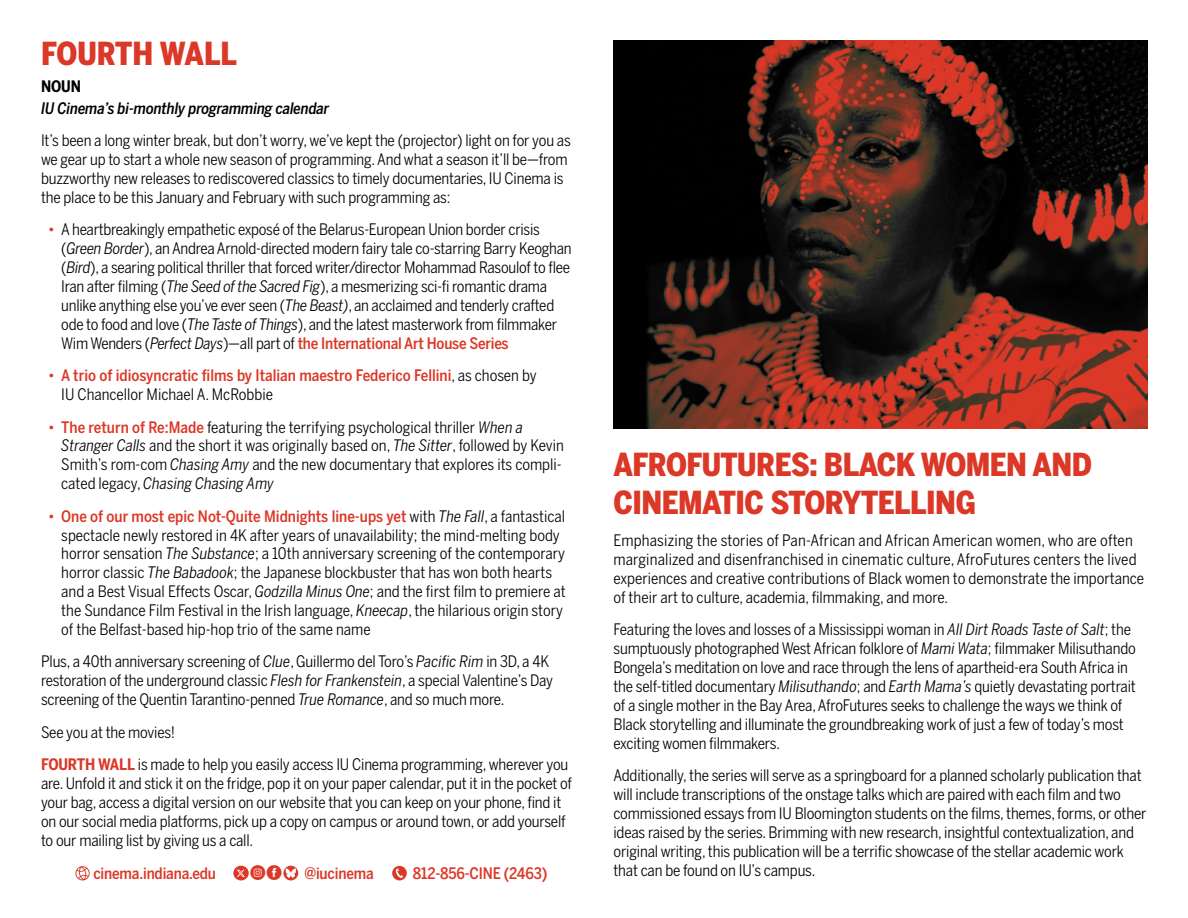
<style>
.page{position:relative;width:1188px;height:918px;background:#fff}
.page>*{position:absolute;margin:0;border:0;box-sizing:border-box;transform-origin:0 0}
.t1{font:900 31.5px/37.8px "Benton Sans Cond";letter-spacing:-.015em;color:#db3827}
.paragraph{font:16.5px "IU Social Icons";color:#db3827}
.paragraph-2{font:15.75px/18.9px "Benton Sans Cond";letter-spacing:-.01em;color:#000}
.paragraph-3{font:500 15.75px/18.9px "Benton Sans Cond";letter-spacing:-.01em;color:#db3827}
.paragraph-4{font:italic 500 15.75px "Benton Sans Cond";letter-spacing:-.01em;color:#000}
.paragraph-5{font:700 15.75px "Benton Sans Cond";color:#000}
.s1{color:#db3827}
.s2{font-style:italic}
.s3{font-weight:500;color:#db3827}
.s4{font-weight:400}
.s5{font-weight:400;color:#000}
.s6{font-weight:700;color:#db3827}
</style>
<div class="page">
<svg style="left:75px;top:866px;width:15px;height:14px"></svg>
<svg style="left:233px;top:866px;width:16px;height:14px"></svg>
<svg style="left:283px;top:866px;width:15px;height:14px"></svg>
<svg style="left:392px;top:866px;width:15px;height:14px"></svg>
<svg style="left:614px;top:40px;width:534px;height:389px"></svg>
<h1 class="t1" style="left:41px;top:35px;width:198px">FOURTH WALL</h1>
<p class="paragraph-5" style="left:41px;top:76px;width:41px">NOUN</p>
<p class="paragraph-4" style="left:41px;top:99px;width:290px">IU Cinema’s bi-monthly programming calendar</p>
<p class="paragraph-2" style="left:41px;top:131px;width:531px">It’s been a long winter break, but don’t worry, we’ve kept the (projector) light on for you as we gear up to start a whole new season of programming. And what a season it’ll be—from buzzworthy new releases to rediscovered classics to timely documentaries, IU Cinema is the place to be this January and February with such programming as:</p>
<p class="paragraph-2" style="left:61px;top:220px;width:512px;text-indent:-14px"><span class="s1">•</span> A heartbreakingly empathetic exposé of the Belarus-European Union border crisis (<span class="s2">Green Border</span>), an Andrea Arnold-directed modern fairy tale co-starring Barry Keoghan (<span class="s2">Bird</span>), a searing political thriller that forced writer/director Mohammad Rasoulof to flee Iran after filming (<span class="s2">The Seed of the Sacred Fig</span>), a mesmerizing sci-fi romantic drama unlike anything else you’ve ever seen (<span class="s2">The Beast)</span>, an acclaimed and tenderly crafted ode to food and love (<span class="s2">The Taste of Things</span>), and the latest masterwork from filmmaker Wim Wenders (<span class="s2">Perfect Days</span>)—all part of <span class="s3">the International Art House Series</span></p>
<p class="paragraph-3" style="left:61px;top:366px;width:477px;text-indent:-14px"><span class="s4">•</span> A trio of idiosyncratic films by Italian maestro Federico Fellini<span class="s5">, as chosen by<br>IU Chancellor Michael A. McRobbie</span></p>
<p class="paragraph-2" style="left:61px;top:417px;width:504px;text-indent:-14px"><span class="s1">•</span> <span class="s3">The return of Re:Made</span> featuring the terrifying psychological thriller <span class="s2">When a Stranger Calls</span> and the short it was originally based on, <span class="s2">The Sitter</span>, followed by Kevin Smith’s rom-com <span class="s2">Chasing Amy</span> and the new documentary that explores its compli&shy;cated legacy, <span class="s2">Chasing Chasing Amy</span></p>
<p class="paragraph-2" style="left:61px;top:506px;width:506px;text-indent:-14px"><span class="s1">•</span> <span class="s3">One of our most epic Not-Quite Midnights line-ups yet</span> with <span class="s2">The Fall</span>, a fantastical spectacle newly restored in 4K after years of unavailability; the mind-melting body horror sensation <span class="s2">The Substance</span>; a 10th anniversary screening of the contemporary horror classic <span class="s2">The Babadook</span>; the Japanese blockbuster that has won both hearts and a Best Visual Effects Oscar, <span class="s2">Godzilla Minus One</span>; and the first film to premiere at the Sundance Film Festival in the Irish language, <span class="s2">Kneecap</span>, the hilarious origin story of the Belfast-based hip-hop trio of the same name</p>
<p class="paragraph-2" style="left:41px;top:652px;width:514px">Plus, a 40th anniversary screening of <span class="s2">Clue</span>, Guillermo del Toro’s <span class="s2">Pacific Rim</span> in 3D, a 4K restoration of the underground classic <span class="s2">Flesh for Frankenstein</span>, a special Valentine’s Day screening of the Quentin Tarantino-penned <span class="s2">True Romance</span>, and so much more.</p>
<p class="paragraph-2" style="left:41px;top:722px;width:136px">See you at the movies!</p>
<p class="paragraph-2" style="left:41px;top:755px;width:533px"><span class="s6">FOURTH WALL</span> is made to help you easily access IU Cinema programming, wherever you are. Unfold it and stick it on the fridge, pop it on your paper calendar, put it in the pocket of your bag, access a digital version on our website that you can keep on your phone, find it on our social media platforms, pick up a copy on campus or around town, or add yourself to our mailing list by giving us a call.</p>
<p class="paragraph-3" style="left:93px;top:864px;width:124px">cinema.indiana.edu</p>
<p class="paragraph" style="left:250px;top:865px;width:35px">if</p>
<p class="paragraph-3" style="left:304px;top:864px;width:71px">@iucinema</p>
<p class="paragraph-3" style="left:413px;top:864px;width:136px">812-856-CINE (2463)</p>
<h1 class="t1" style="left:614px;top:446px;width:480px">AFROFUTURES: BLACK WOMEN AND<br>CINEMATIC STORYTELLING</h1>
<p class="paragraph-2" style="left:614px;top:531px;width:532px">Emphasizing the stories of Pan-African and African American women, who are often marginalized and disenfranchised in cinematic culture, AfroFutures centers the lived experiences and creative contributions of Black women to demonstrate the importance of their art to culture, academia, filmmaking, and more.</p>
<p class="paragraph-2" style="left:613px;top:620px;width:524px">Featuring the loves and losses of a Mississippi woman in <span class="s2">All Dirt Roads Taste of Salt</span>; the sumptuously photographed West African folklore of <span class="s2">Mami Wata</span>; filmmaker Milisuthando Bongela’s meditation on love and race through the lens of apartheid-era South Africa in the self-titled documentary <span class="s2">Milisuthando</span>; and <span class="s2">Earth Mama’s</span> quietly devastating portrait of a single mother in the Bay Area, AfroFutures seeks to challenge the ways we think of Black storytelling and illuminate the groundbreaking work of just a few of today’s most exciting women filmmakers.</p>
<p class="paragraph-2" style="left:613px;top:766px;width:535px">Additionally, the series will serve as a springboard for a planned scholarly publication that will include transcriptions of the onstage talks which are paired with each film and two commissioned essays from IU Bloomington students on the films, themes, forms, or other ideas raised by the series. Brimming with new research, insightful contextualization, and original writing, this publication will be a terrific showcase of the stellar academic work that can be found on IU’s campus.</p>
</div>
